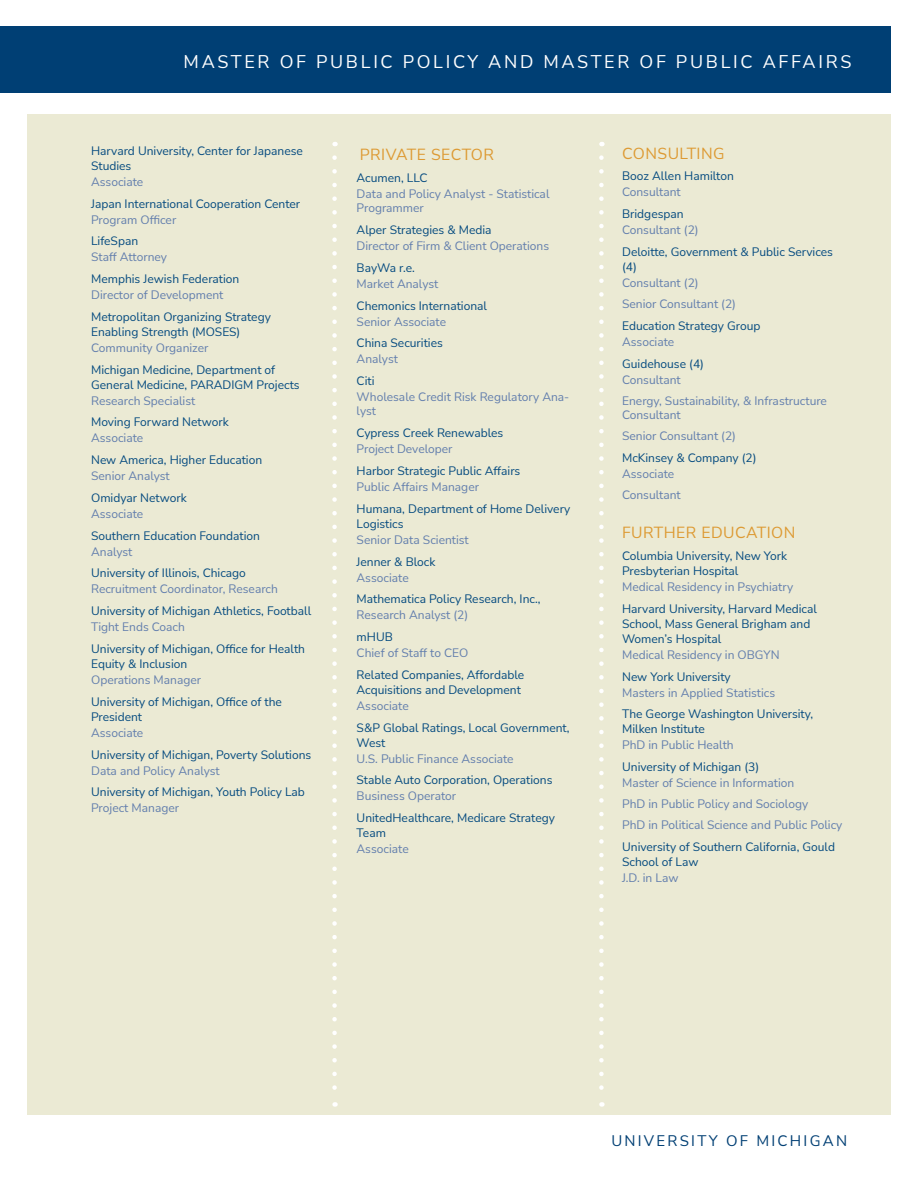
<style>
.page{position:relative;width:918px;height:1188px;background:#fff}
.page>*{position:absolute;margin:0;border:0;box-sizing:border-box;transform-origin:0 0}
.t1{font:18px "Nunito Sans";letter-spacing:.15em;color:#fff}
.Job_Title{font:15.75px "Nunito Sans";letter-spacing:.03em;color:#dd9a33}
.t2{font:15px "Nunito Sans";letter-spacing:.15em;color:#003f74}
.Company_job{font:12px/15px "Nunito Sans";color:#044a7f}
.Job_Title-2{font:12px/14.4px "Nunito Sans";color:#627ead}
</style>
<div class="page">
<div style="left:0;top:26px;width:891px;height:67px;background:#003f74"></div>
<div style="left:27px;top:114px;width:864px;height:1001px;background:#ebead4"></div>
<svg style="left:332px;top:158px;width:5px;height:949px"></svg>
<svg style="left:599px;top:158px;width:5px;height:949px"></svg>
<p class="t1" style="left:184px;top:50px;width:669px">MASTER OF PUBLIC POLICY AND MASTER OF PUBLIC AFFAIRS</p>
<p class="Company_job" style="left:91px;top:143px;width:213px">Harvard University, Center for Japanese<br>Studies</p>
<p class="Job_Title-2" style="left:91px;top:174px;width:54px">Associate</p>
<p class="Company_job" style="left:91px;top:195px;width:211px">Japan International Cooperation Center</p>
<p class="Job_Title-2" style="left:91px;top:212px;width:87px">Program Officer</p>
<p class="Company_job" style="left:91px;top:233px;width:49px">LifeSpan</p>
<p class="Job_Title-2" style="left:91px;top:249px;width:77px">Staff Attorney</p>
<p class="Company_job" style="left:91px;top:271px;width:150px">Memphis Jewish Federation</p>
<p class="Job_Title-2" style="left:91px;top:287px;width:134px">Director of Development</p>
<p class="Company_job" style="left:91px;top:309px;width:181px">Metropolitan Organizing Strategy<br>Enabling Strength (MOSES)</p>
<p class="Job_Title-2" style="left:91px;top:340px;width:119px">Community Organizer</p>
<p class="Company_job" style="left:91px;top:361px;width:210px">Michigan Medicine, Department of<br>General Medicine, PARADIGM Projects</p>
<p class="Job_Title-2" style="left:91px;top:393px;width:106px">Research Specialist</p>
<p class="Company_job" style="left:91px;top:414px;width:139px">Moving Forward Network</p>
<p class="Job_Title-2" style="left:91px;top:431px;width:54px">Associate</p>
<p class="Company_job" style="left:91px;top:452px;width:173px">New America, Higher Education</p>
<p class="Job_Title-2" style="left:91px;top:468px;width:80px">Senior Analyst</p>
<p class="Company_job" style="left:91px;top:490px;width:97px">Omidyar Network</p>
<p class="Job_Title-2" style="left:91px;top:506px;width:54px">Associate</p>
<p class="Company_job" style="left:91px;top:528px;width:170px">Southern Education Foundation</p>
<p class="Job_Title-2" style="left:91px;top:544px;width:43px">Analyst</p>
<p class="Company_job" style="left:91px;top:565px;width:156px">University of Illinois, Chicago</p>
<p class="Job_Title-2" style="left:91px;top:582px;width:188px">Recruitment Coordinator, Research</p>
<p class="Company_job" style="left:91px;top:603px;width:222px">University of Michigan Athletics, Football</p>
<p class="Job_Title-2" style="left:91px;top:619px;width:95px">Tight Ends Coach</p>
<p class="Company_job" style="left:91px;top:641px;width:215px">University of Michigan, Office for Health<br>Equity &amp; Inclusion</p>
<p class="Job_Title-2" style="left:91px;top:672px;width:112px">Operations Manager</p>
<p class="Company_job" style="left:91px;top:694px;width:192px">University of Michigan, Office of the<br>President</p>
<p class="Job_Title-2" style="left:91px;top:725px;width:54px">Associate</p>
<p class="Company_job" style="left:91px;top:746px;width:222px">University of Michigan, Poverty Solutions</p>
<p class="Job_Title-2" style="left:91px;top:763px;width:130px">Data and Policy Analyst</p>
<p class="Company_job" style="left:91px;top:784px;width:215px">University of Michigan, Youth Policy Lab</p>
<p class="Job_Title-2" style="left:91px;top:800px;width:89px">Project Manager</p>
<p class="Job_Title" style="left:360px;top:144px;width:136px">PRIVATE SECTOR</p>
<p class="Company_job" style="left:357px;top:170px;width:72px">Acumen, LLC</p>
<p class="Job_Title-2" style="left:357px;top:186px;width:194px">Data and Policy Analyst - Statistical<br>Programmer</p>
<p class="Company_job" style="left:357px;top:222px;width:136px">Alper Strategies &amp; Media</p>
<p class="Job_Title-2" style="left:357px;top:238px;width:194px">Director of Firm &amp; Client Operations</p>
<p class="Company_job" style="left:357px;top:260px;width:60px">BayWa r.e.</p>
<p class="Job_Title-2" style="left:357px;top:276px;width:83px">Market Analyst</p>
<p class="Company_job" style="left:357px;top:297px;width:132px">Chemonics International</p>
<p class="Job_Title-2" style="left:357px;top:314px;width:91px">Senior Associate</p>
<p class="Company_job" style="left:357px;top:335px;width:88px">China Securities</p>
<p class="Job_Title-2" style="left:357px;top:351px;width:43px">Analyst</p>
<p class="Company_job" style="left:357px;top:373px;width:19px">Citi</p>
<p class="Job_Title-2" style="left:357px;top:389px;width:214px">Wholesale Credit Risk Regulatory Ana&shy;lyst</p>
<p class="Company_job" style="left:357px;top:425px;width:148px">Cypress Creek Renewables</p>
<p class="Job_Title-2" style="left:357px;top:441px;width:97px">Project Developer</p>
<p class="Company_job" style="left:357px;top:463px;width:165px">Harbor Strategic Public Affairs</p>
<p class="Job_Title-2" style="left:357px;top:479px;width:124px">Public Affairs Manager</p>
<p class="Company_job" style="left:357px;top:501px;width:215px">Humana, Department of Home Delivery<br>Logistics</p>
<p class="Job_Title-2" style="left:357px;top:532px;width:114px">Senior Data Scientist</p>
<p class="Company_job" style="left:357px;top:553px;width:80px">Jenner &amp; Block</p>
<p class="Job_Title-2" style="left:357px;top:570px;width:54px">Associate</p>
<p class="Company_job" style="left:357px;top:591px;width:186px">Mathematica Policy Research, Inc.,</p>
<p class="Job_Title-2" style="left:357px;top:608px;width:113px">Research Analyst (2)</p>
<p class="Company_job" style="left:357px;top:629px;width:38px">mHUB</p>
<p class="Job_Title-2" style="left:357px;top:645px;width:113px">Chief of Staff to CEO</p>
<p class="Company_job" style="left:357px;top:667px;width:169px">Related Companies, Affordable<br>Acquisitions and Development</p>
<p class="Job_Title-2" style="left:357px;top:698px;width:54px">Associate</p>
<p class="Company_job" style="left:357px;top:719px;width:215px">S&amp;P Global Ratings, Local Government,<br>West</p>
<p class="Job_Title-2" style="left:357px;top:751px;width:159px">U.S. Public Finance Associate</p>
<p class="Company_job" style="left:357px;top:772px;width:197px">Stable Auto Corporation, Operations</p>
<p class="Job_Title-2" style="left:357px;top:789px;width:101px">Business Operator</p>
<p class="Company_job" style="left:357px;top:810px;width:200px">UnitedHealthcare, Medicare Strategy<br>Team</p>
<p class="Job_Title-2" style="left:357px;top:841px;width:54px">Associate</p>
<p class="Job_Title" style="left:622px;top:142px;width:104px">CONSULTING</p>
<p class="Company_job" style="left:622px;top:168px;width:113px">Booz Allen Hamilton</p>
<p class="Job_Title-2" style="left:622px;top:184px;width:60px">Consultant</p>
<p class="Company_job" style="left:622px;top:206px;width:63px">Bridgespan</p>
<p class="Job_Title-2" style="left:622px;top:222px;width:78px">Consultant (2)</p>
<p class="Company_job" style="left:622px;top:244px;width:212px">Deloitte, Government &amp; Public Services (4)</p>
<p class="Job_Title-2" style="left:622px;top:275px;width:78px">Consultant (2)</p>
<p class="Job_Title-2" style="left:622px;top:296px;width:115px">Senior Consultant (2)</p>
<p class="Company_job" style="left:622px;top:318px;width:140px">Education Strategy Group</p>
<p class="Job_Title-2" style="left:622px;top:334px;width:54px">Associate</p>
<p class="Company_job" style="left:622px;top:355px;width:83px">Guidehouse (4)</p>
<p class="Job_Title-2" style="left:622px;top:372px;width:60px">Consultant</p>
<p class="Job_Title-2" style="left:622px;top:393px;width:206px">Energy, Sustainability, &amp; Infrastructure<br>Consultant</p>
<p class="Job_Title-2" style="left:622px;top:428px;width:115px">Senior Consultant (2)</p>
<p class="Company_job" style="left:622px;top:450px;width:136px">McKinsey &amp; Company (2)</p>
<p class="Job_Title-2" style="left:622px;top:466px;width:54px">Associate</p>
<p class="Job_Title-2" style="left:622px;top:487px;width:60px">Consultant</p>
<p class="Job_Title" style="left:622px;top:522px;width:175px">FURTHER EDUCATION</p>
<p class="Company_job" style="left:622px;top:548px;width:166px">Columbia University, New York<br>Presbyterian Hospital</p>
<p class="Job_Title-2" style="left:622px;top:579px;width:173px">Medical Residency in Psychiatry</p>
<p class="Company_job" style="left:622px;top:601px;width:196px">Harvard University, Harvard Medical<br>School, Mass General Brigham and<br>Women’s Hospital</p>
<p class="Job_Title-2" style="left:622px;top:647px;width:159px">Medical Residency in OBGYN</p>
<p class="Company_job" style="left:622px;top:668px;width:110px">New York University</p>
<p class="Job_Title-2" style="left:622px;top:685px;width:155px">Masters in Applied Statistics</p>
<p class="Company_job" style="left:622px;top:706px;width:193px">The George Washington University,<br>Milken Institute</p>
<p class="Job_Title-2" style="left:622px;top:738px;width:113px">PhD in Public Health</p>
<p class="Company_job" style="left:622px;top:759px;width:139px">University of Michigan (3)</p>
<p class="Job_Title-2" style="left:622px;top:775px;width:174px">Master of Science in Information</p>
<p class="Job_Title-2" style="left:622px;top:796px;width:188px">PhD in Public Policy and Sociology</p>
<p class="Job_Title-2" style="left:622px;top:818px;width:222px">PhD in Political Science and Public Policy</p>
<p class="Company_job" style="left:622px;top:839px;width:214px">University of Southern California, Gould<br>School of Law</p>
<p class="Job_Title-2" style="left:622px;top:870px;width:58px">J.D. in Law</p>
<p class="t2" style="left:611px;top:1130px;width:237px">UNIVERSITY OF MICHIGAN</p>
</div>
